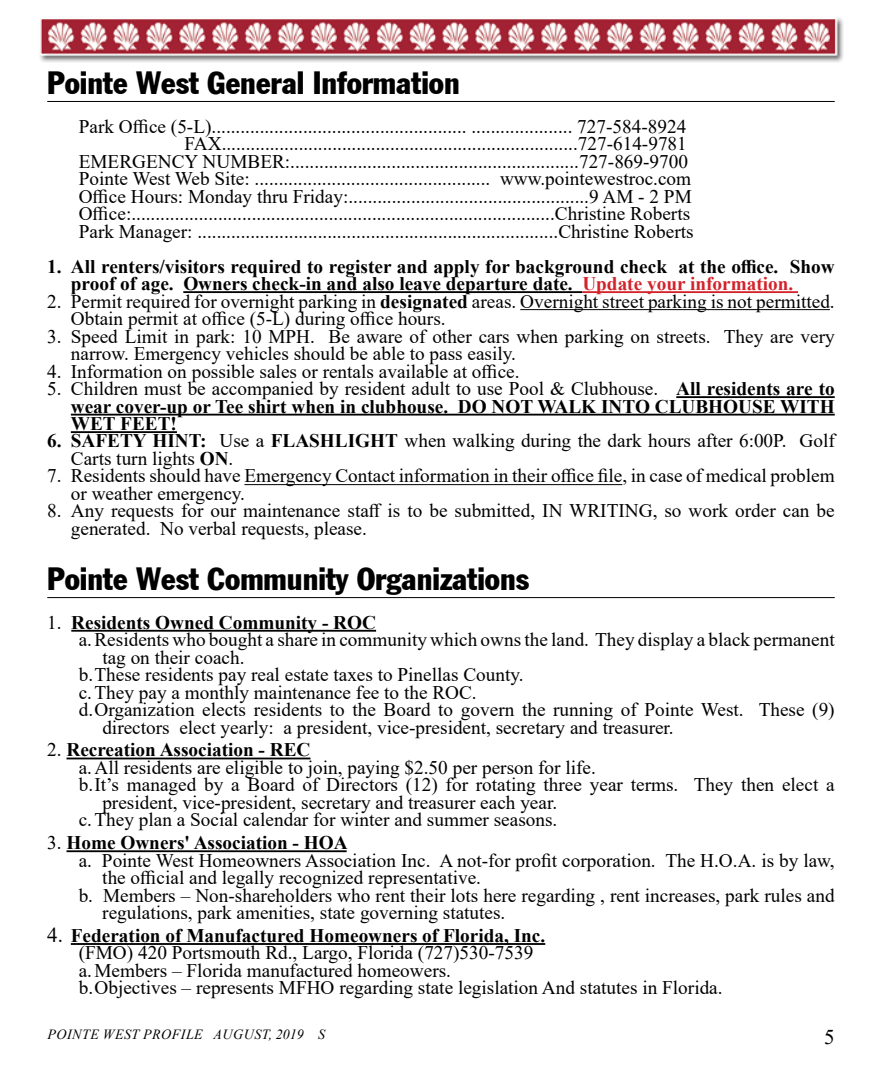
<style>
.page{position:relative;width:882px;height:1071px;background:#fff}
.page>*{position:absolute;margin:0;border:0;box-sizing:border-box;transform-origin:0 0}
.t1{font:31.5px "Franklin Gothic Condensed";color:#000}
.t2{font:21px "Times New Roman";color:#000}
.t3{font:19.25px/17.5px "Times New Roman";color:#000}
.t4{font:700 19.25px/17.5px "Times New Roman";color:#000}
.t5{font:italic 14px "Times New Roman";letter-spacing:.035em;color:#000}
.s1{color:#d2232a}
.s2{font-weight:700}
.s3{font-weight:400}
.s4{font-size:21px}
</style>
<div class="page">
<img style="left:40px;top:17px;width:804px;height:45px">
<hr style="left:47px;top:101px;width:788px;height:1px;background:#000">
<hr style="left:183px;top:291px;width:399px;height:2px;background:#000">
<hr style="left:582px;top:291px;width:216px;height:2px;background:#d2232a">
<hr style="left:520px;top:309px;width:310px;height:1px;background:#000">
<hr style="left:676px;top:396px;width:159px;height:2px;background:#000">
<hr style="left:71px;top:414px;width:764px;height:2px;background:#000">
<hr style="left:71px;top:431px;width:106px;height:2px;background:#000">
<hr style="left:244px;top:484px;width:378px;height:1px;background:#000">
<hr style="left:47px;top:597px;width:788px;height:1px;background:#000">
<hr style="left:71px;top:630px;width:305px;height:2px;background:#000">
<hr style="left:66px;top:758px;width:244px;height:1px;background:#000">
<hr style="left:66px;top:850px;width:281px;height:2px;background:#000">
<hr style="left:71px;top:943px;width:474px;height:2px;background:#000">
<h1 class="t1" style="left:47px;top:64px;width:414px">Pointe West General Information</h1>
<p class="t3" style="left:79px;top:117px;width:609px">Park Office (5-L)..................................................... ..................... 727-584-8924</p>
<p class="t3" style="left:185px;top:134px;width:504px">FAX..........................................................................727-614-9781</p>
<p class="t3" style="left:79px;top:152px;width:611px">EMERGENCY NUMBER:............................................................727-869-9700</p>
<p class="t3" style="left:79px;top:169px;width:614px">Pointe West Web Site: ................................................. www.pointewestroc.com</p>
<p class="t3" style="left:79px;top:187px;width:615px">Office Hours: Monday thru Friday:..................................................9 AM - 2 PM</p>
<p class="t3" style="left:79px;top:204px;width:613px">Office:........................................................................................Christine Roberts</p>
<p class="t3" style="left:79px;top:222px;width:616px">Park Manager: ...........................................................................Christine Roberts</p>
<p class="t4" style="left:71px;top:257px;width:765px;text-indent:-24px">1. All renters/visitors required to register and apply for background check at the office. Show proof of age. Owners check-in and also leave departure date. <span class="s1">Update your information.</span></p>
<p class="t3" style="left:71px;top:292px;width:765px;text-indent:-24px">2. Permit required for overnight parking in <span class="s2">designated</span> areas. Overnight street parking is not permitted.<br>Obtain permit at office (5-L) during office hours.</p>
<p class="t3" style="left:71px;top:327px;width:765px;text-indent:-24px">3. Speed Limit in park: 10 MPH. Be aware of other cars when parking on streets. They are very narrow. Emergency vehicles should be able to pass easily.</p>
<p class="t3" style="left:47px;top:362px;width:474px">4. Information on possible sales or rentals available at office.</p>
<p class="t4" style="left:71px;top:379px;width:765px;text-align:justify;text-indent:-24px"><span class="s3">5. Children must be accompanied by resident adult to use Pool &amp; Clubhouse.</span> All residents are to wear cover-up or Tee shirt when in clubhouse. DO NOT WALK INTO CLUBHOUSE WITH WET FEET!</p>
<p class="t3" style="left:71px;top:432px;width:765px;text-indent:-24px"><span class="s2">6. SAFETY HINT:</span> Use a <span class="s2">FLASHLIGHT</span> when walking during the dark hours after 6:00P. Golf<br>Carts turn lights <span class="s2">ON</span>.</p>
<p class="t3" style="left:71px;top:467px;width:765px;text-indent:-24px">7. Residents should have Emergency Contact information in their office file, in case of medical problem or weather emergency.</p>
<p class="t3" style="left:71px;top:502px;width:765px;text-indent:-24px">8. Any requests for our maintenance staff is to be submitted, IN WRITING, so work order can be generated. No verbal requests, please.</p>
<h1 class="t1" style="left:47px;top:560px;width:484px">Pointe West Community Organizations</h1>
<p class="t4" style="left:47px;top:613px;width:330px"><span class="s3">1.</span> Residents Owned Community - ROC</p>
<p class="t3" style="left:79px;top:630px;width:758px">a.Residents who bought a share in community which owns the land. They display a black permanent</p>
<p class="t3" style="left:102px;top:648px;width:144px">tag on their coach.</p>
<p class="t3" style="left:79px;top:665px;width:446px">b.These residents pay real estate taxes to Pinellas County.</p>
<p class="t3" style="left:79px;top:683px;width:400px">c.They pay a monthly maintenance fee to the ROC.</p>
<p class="t3" style="left:79px;top:700px;width:757px">d.Organization elects residents to the Board to govern the running of Pointe West. These (9)</p>
<p class="t3" style="left:102px;top:718px;width:573px">directors elect yearly: a president, vice-president, secretary and treasurer.</p>
<p class="t4" style="left:47px;top:741px;width:265px"><span class="s3">2.</span> Recreation Association - REC</p>
<p class="t3" style="left:79px;top:758px;width:519px">a.All residents are eligible to join, paying $2.50 per person for life.</p>
<p class="t3" style="left:79px;top:776px;width:758px">b.It’s managed by a Board of Directors (12) for rotating three year terms. They then elect a</p>
<p class="t3" style="left:102px;top:793px;width:456px">president, vice-president, secretary and treasurer each year.</p>
<p class="t3" style="left:79px;top:811px;width:480px">c.They plan a Social calendar for winter and summer seasons.</p>
<p class="t4" style="left:47px;top:833px;width:302px"><span class="s3">3.</span> Home Owners' Association - HOA</p>
<p class="t3" style="left:79px;top:851px;width:757px">a. Pointe West Homeowners Association Inc. A not-for profit corporation. The H.O.A. is by law,</p>
<p class="t3" style="left:102px;top:868px;width:380px">the official and legally recognized representative.</p>
<p class="t3" style="left:79px;top:886px;width:758px">b. Members – Non-shareholders who rent their lots here regarding , rent increases, park rules and</p>
<p class="t3" style="left:102px;top:903px;width:405px">regulations, park amenities, state governing statutes.</p>
<p class="t3" style="left:79px;top:926px;width:645px;text-indent:-31px"><span class="s4">4.</span> <span class="s2">Federation of Manufactured Homeowners of Florida, Inc.<br></span>(FMO) 420 Portsmouth Rd., Largo, Florida (727)530-7539<br>a.Members – Florida manufactured homeowers.<br>b.Objectives – represents MFHO regarding state legislation And statutes in Florida.</p>
<p class="t5" style="left:47px;top:1024px;width:279px">POINTE WEST PROFILE AUGUST, 2019 S</p>
<p class="t2" style="left:824px;top:1022px;width:12px">5</p>
</div>
